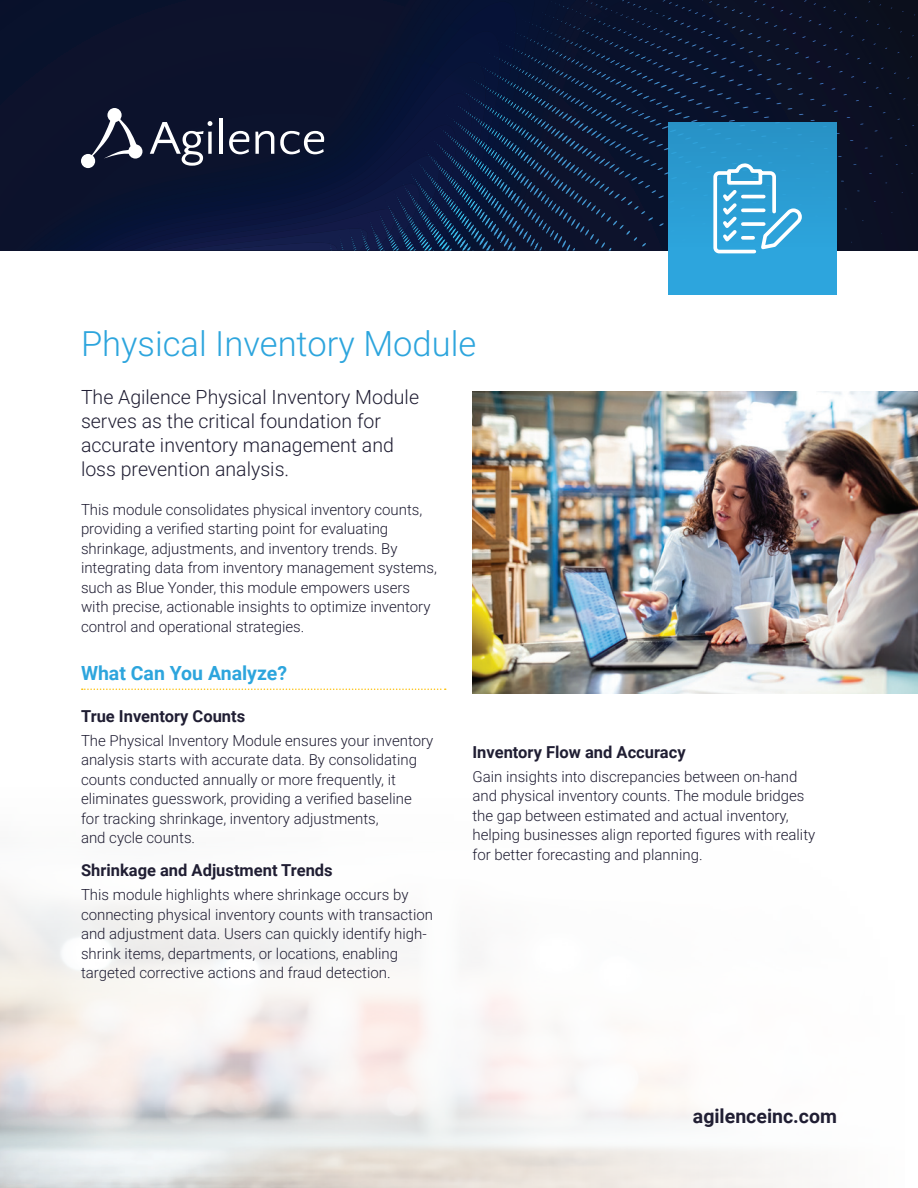
<style>
.page{position:relative;width:918px;height:1188px;background:#fff}
.page>*{position:absolute;margin:0;border:0;box-sizing:border-box;transform-origin:0 0}
.t1{font:34.5px "Roboto";color:#2da5dd}
.t2{font:19.5px/24px "Roboto";color:#201e33}
.t3{font:700 19.5px "Roboto";color:#2da5dd}
.t4{font:700 19.5px "Roboto";color:#201e33}
.t5{font:700 16.5px "Roboto";color:#201e33}
.t6{font:15px/19.5px "Roboto";color:#201e33}
</style>
<div class="page">
<div style="left:0;top:0;width:918px;height:250px;background:#0c122c"></div>
<div style="left:81px;top:154px;width:14px;height:14px;background:#fff;border-radius:50%"></div>
<svg style="left:82px;top:688px;width:364px;height:2px"></svg>
<div style="left:668px;top:122px;width:169px;height:173px;background:#2da5dd"></div>
<img style="left:472px;top:392px;width:446px;height:301px">
<svg style="left:85px;top:0;width:833px;height:254px"></svg>
<h1 class="t1" style="left:81px;top:319px;width:397px">Physical Inventory Module</h1>
<h2 class="t2" style="left:81px;top:384px;width:340px">The Agilence Physical Inventory Module serves as the critical foundation for accurate inventory management and loss prevention analysis.</h2>
<p class="t6" style="left:81px;top:499px;width:357px">This module consolidates physical inventory counts, providing a verified starting point for evaluating shrinkage, adjustments, and inventory trends. By integrating data from inventory management systems, such as Blue Yonder, this module empowers users with precise, actionable insights to optimize inventory control and operational strategies.</p>
<h2 class="t3" style="left:81px;top:659px;width:208px">What Can You Analyze?</h2>
<p class="t5" style="left:81px;top:704px;width:166px">True Inventory Counts</p>
<p class="t6" style="left:81px;top:730px;width:354px">The Physical Inventory Module ensures your inventory analysis starts with accurate data. By consolidating counts conducted annually or more frequently, it eliminates guesswork, providing a verified baseline for tracking shrinkage, inventory adjustments,<br>and cycle counts.</p>
<p class="t5" style="left:81px;top:859px;width:253px">Shrinkage and Adjustment Trends</p>
<p class="t6" style="left:81px;top:884px;width:354px">This module highlights where shrinkage occurs by connecting physical inventory counts with transaction and adjustment data. Users can quickly identify high&shy;shrink items, departments, or locations, enabling targeted corrective actions and fraud detection.</p>
<p class="t5" style="left:472px;top:740px;width:215px">Inventory Flow and Accuracy</p>
<p class="t6" style="left:472px;top:766px;width:344px">Gain insights into discrepancies between on-hand and physical inventory counts. The module bridges the gap between estimated and actual inventory, helping businesses align reported figures with reality for better forecasting and planning.</p>
<h2 class="t4" style="left:693px;top:1102px;width:146px">agilenceinc.com</h2>
</div>
